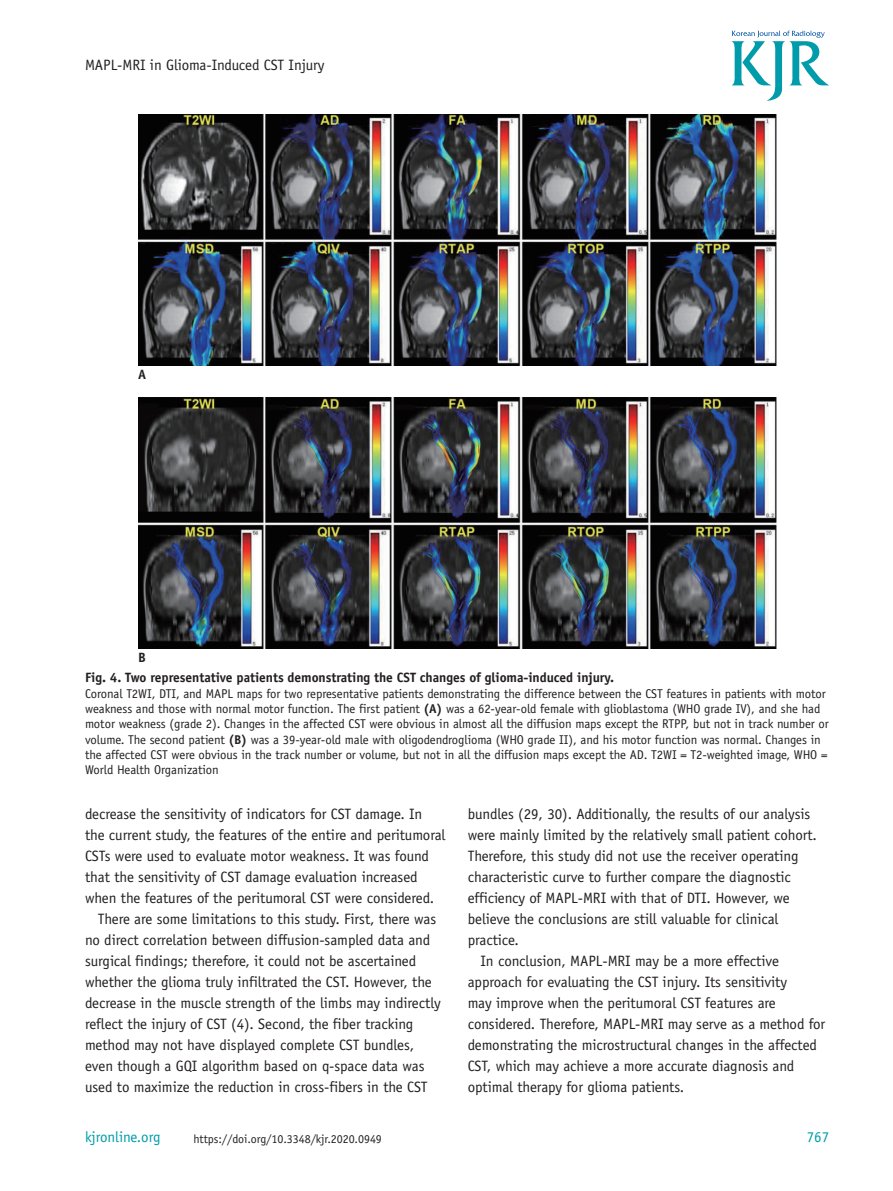
<style>
.page{position:relative;width:893px;height:1191px;background:#fff}
.page>*{position:absolute;margin:0;border:0;box-sizing:border-box;transform-origin:0 0}
.t1{font:15px "Officina Sans Std";letter-spacing:-.005em;color:#231f20}
.t2{font:15px "Officina Sans Std";letter-spacing:-.005em;color:#009caa}
.t3{font:700 13.5px "Officina Sans Std";letter-spacing:-.005em;color:#231f20}
.t4{font:12.75px/15.3px "Officina Sans Std";letter-spacing:-.005em;color:#231f20}
.t5{font:12px "Officina Sans Std";letter-spacing:-.005em;color:#231f20}
.s1{font-weight:700}
</style>
<div class="page">
<svg style="left:732px;top:31px;width:97px;height:70px"></svg>
<img style="left:138px;top:115px;width:638px;height:251px">
<img style="left:138px;top:398px;width:638px;height:250px">
<p class="t1" style="left:85px;top:56px;width:241px">MAPL-MRI in Glioma-Induced CST Injury</p>
<p class="t3" style="left:138px;top:366px;width:10px">A</p>
<p class="t3" style="left:138px;top:649px;width:9px">B</p>
<p class="t3" style="left:85px;top:669px;width:530px">Fig. 4. Two representative patients demonstrating the CST changes of glioma-induced injury.</p>
<p class="t4" style="left:85px;top:686px;width:745px">Coronal T2WI, DTI, and MAPL maps for two representative patients demonstrating the difference between the CST features in patients with motor weakness and those with normal motor function. The first patient <span class="s1">(A)</span> was a 62-year-old female with glioblastoma (WHO grade IV), and she had motor weakness (grade 2). Changes in the affected CST were obvious in almost all the diffusion maps except the RTPP, but not in track number or volume. The second patient <span class="s1">(B)</span> was a 39-year-old male with oligodendroglioma (WHO grade II), and his motor function was normal. Changes in the affected CST were obvious in the track number or volume, but not in all the diffusion maps except the AD. T2WI = T2-weighted image, WHO = World Health Organization</p>
<p class="t1" style="left:85px;top:805px;width:339px">decrease the sensitivity of indicators for CST damage. In</p>
<p class="t1" style="left:85px;top:826px;width:362px">the current study, the features of the entire and peritumoral</p>
<p class="t1" style="left:85px;top:847px;width:346px">CSTs were used to evaluate motor weakness. It was found</p>
<p class="t1" style="left:85px;top:868px;width:334px">that the sensitivity of CST damage evaluation increased</p>
<p class="t1" style="left:85px;top:889px;width:351px">when the features of the peritumoral CST were considered.</p>
<p class="t1" style="left:98px;top:910px;width:340px">There are some limitations to this study. First, there was</p>
<p class="t1" style="left:85px;top:931px;width:347px">no direct correlation between diffusion-sampled data and</p>
<p class="t1" style="left:85px;top:952px;width:333px">surgical findings; therefore, it could not be ascertained</p>
<p class="t1" style="left:85px;top:973px;width:348px">whether the glioma truly infiltrated the CST. However, the</p>
<p class="t1" style="left:85px;top:994px;width:357px">decrease in the muscle strength of the limbs may indirectly</p>
<p class="t1" style="left:85px;top:1015px;width:330px">reflect the injury of CST (4). Second, the fiber tracking</p>
<p class="t1" style="left:85px;top:1036px;width:331px">method may not have displayed complete CST bundles,</p>
<p class="t1" style="left:85px;top:1057px;width:341px">even though a GQI algorithm based on q-space data was</p>
<p class="t1" style="left:85px;top:1078px;width:344px">used to maximize the reduction in cross-fibers in the CST</p>
<p class="t2" style="left:85px;top:1128px;width:77px">kjronline.org</p>
<p class="t5" style="left:194px;top:1132px;width:190px">https://doi.org/10.3348/kjr.2020.0949</p>
<p class="t1" style="left:468px;top:805px;width:344px">bundles (29, 30). Additionally, the results of our analysis</p>
<p class="t1" style="left:468px;top:826px;width:351px">were mainly limited by the relatively small patient cohort.</p>
<p class="t1" style="left:468px;top:847px;width:332px">Therefore, this study did not use the receiver operating</p>
<p class="t1" style="left:468px;top:868px;width:325px">characteristic curve to further compare the diagnostic</p>
<p class="t1" style="left:468px;top:889px;width:324px">efficiency of MAPL-MRI with that of DTI. However, we</p>
<p class="t1" style="left:468px;top:910px;width:312px">believe the conclusions are still valuable for clinical</p>
<p class="t1" style="left:468px;top:931px;width:53px">practice.</p>
<p class="t1" style="left:480px;top:952px;width:300px">In conclusion, MAPL-MRI may be a more effective</p>
<p class="t1" style="left:468px;top:973px;width:321px">approach for evaluating the CST injury. Its sensitivity</p>
<p class="t1" style="left:468px;top:994px;width:310px">may improve when the peritumoral CST features are</p>
<p class="t1" style="left:468px;top:1015px;width:359px">considered. Therefore, MAPL-MRI may serve as a method for</p>
<p class="t1" style="left:468px;top:1036px;width:351px">demonstrating the microstructural changes in the affected</p>
<p class="t1" style="left:468px;top:1057px;width:328px">CST, which may achieve a more accurate diagnosis and</p>
<p class="t1" style="left:468px;top:1078px;width:218px">optimal therapy for glioma patients.</p>
<p class="t2" style="left:807px;top:1128px;width:24px">767</p>
</div>
